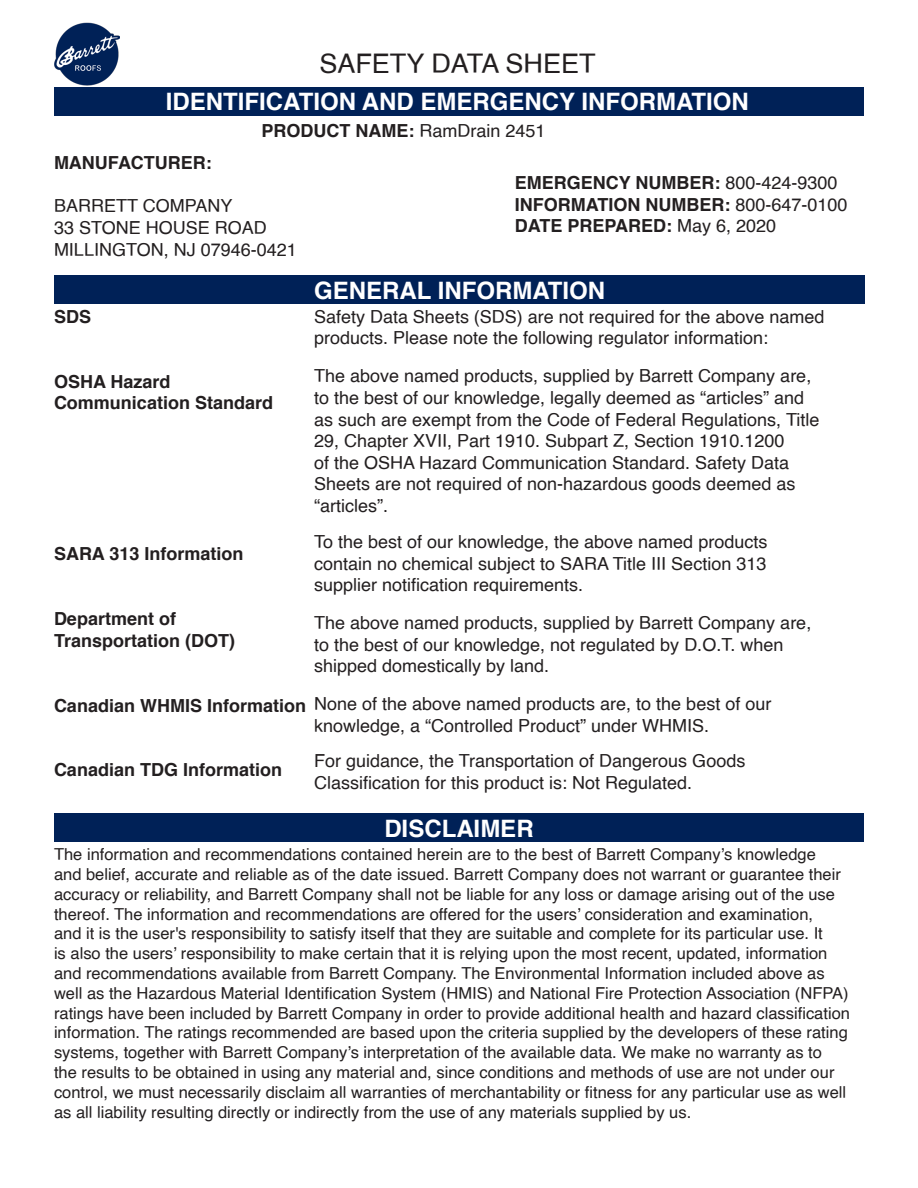
<style>
.page{position:relative;width:918px;height:1188px;background:#fff}
.page>*{position:absolute;margin:0;border:0;box-sizing:border-box;transform-origin:0 0}
.t1{font:27px "Helvetica";color:#231f20}
.t2{font:700 24px "Helvetica";color:#fff}
.t3{font:18px/21.6px "Helvetica";color:#231f20}
.t4{font:700 18px "Helvetica";color:#231f20}
.t5{font:16.5px/19.8px "Helvetica";color:#231f20}
.s1{font-weight:400}
.s2{font-weight:700}
</style>
<div class="page">
<div style="left:54px;top:87px;width:810px;height:28px;background:#002157"></div>
<img style="left:54px;top:22px;width:66px;height:64px">
<div style="left:55px;top:275px;width:810px;height:29px;background:#002157"></div>
<div style="left:54px;top:813px;width:810px;height:29px;background:#002157"></div>
<p class="t1" style="left:319px;top:43px;width:278px">SAFETY DATA SHEET</p>
<p class="t2" style="left:166px;top:82px;width:585px">IDENTIFICATION AND EMERGENCY INFORMATION</p>
<p class="t4" style="left:261px;top:116px;width:286px">PRODUCT NAME: <span class="s1">RamDrain 2451</span></p>
<p class="t4" style="left:515px;top:168px;width:324px">EMERGENCY NUMBER: <span class="s1">800-424-9300</span></p>
<p class="t4" style="left:515px;top:190px;width:334px">INFORMATION NUMBER: <span class="s1">800-647-0100</span></p>
<p class="t4" style="left:515px;top:211px;width:263px">DATE PREPARED: <span class="s1">May 6, 2020</span></p>
<p class="t4" style="left:54px;top:148px;width:159px">MANUFACTURER:</p>
<p class="t3" style="left:54px;top:196px;width:180px">BARRETT COMPANY</p>
<p class="t3" style="left:54px;top:217px;width:214px">33 STONE HOUSE ROAD</p>
<p class="t3" style="left:54px;top:239px;width:244px">MILLINGTON, NJ 07946-0421</p>
<p class="t4" style="left:54px;top:302px;width:39px">SDS</p>
<p class="t4" style="left:54px;top:367px;width:118px">OSHA Hazard</p>
<p class="t4" style="left:54px;top:388px;width:221px">Communication Standard</p>
<p class="t4" style="left:54px;top:540px;width:191px">SARA 313 Information</p>
<p class="t4" style="left:54px;top:604px;width:124px">Department of</p>
<p class="t4" style="left:54px;top:626px;width:183px">Transportation (DOT)</p>
<p class="t2" style="left:314px;top:271px;width:293px">GENERAL INFORMATION</p>
<p class="t3" style="left:314px;top:306px;width:512px">Safety Data Sheets (SDS) are not required for the above named products. Please note the following regulator information:</p>
<p class="t3" style="left:314px;top:366px;width:507px">The above named products, supplied by Barrett Company are, to the best of our knowledge, legally deemed as “articles” and as such are exempt from the Code of Federal Regulations, Title 29, Chapter XVII, Part 1910. Subpart Z, Section 1910.1200<br>of the OSHA Hazard Communication Standard. Safety Data Sheets are not required of non-hazardous goods deemed as “articles”.</p>
<p class="t3" style="left:314px;top:532px;width:455px;text-align:justify">To the best of our knowledge, the above named products contain no chemical subject to SARA Title III Section 313 supplier notification requirements.</p>
<p class="t3" style="left:314px;top:613px;width:499px">The above named products, supplied by Barrett Company are, to the best of our knowledge, not regulated by D.O.T. when shipped domestically by land.</p>
<p class="t3" style="left:54px;top:694px;width:719px"><span class="s2">Canadian WHMIS Information</span> None of the above named products are, to the best of our</p>
<p class="t3" style="left:314px;top:715px;width:397px">knowledge, a “Controlled Product” under WHMIS.</p>
<p class="t3" style="left:314px;top:751px;width:433px">For guidance, the Transportation of Dangerous Goods<br>Classification for this product is: Not Regulated.</p>
<p class="t2" style="left:384px;top:809px;width:151px">DISCLAIMER</p>
<p class="t5" style="left:54px;top:845px;width:798px">The information and recommendations contained herein are to the best of Barrett Company’s knowledge<br>and belief, accurate and reliable as of the date issued. Barrett Company does not warrant or guarantee their accuracy or reliability, and Barrett Company shall not be liable for any loss or damage arising out of the use thereof. The information and recommendations are offered for the users’ consideration and examination,<br>and it is the user's responsibility to satisfy itself that they are suitable and complete for its particular use. It<br>is also the users’ responsibility to make certain that it is relying upon the most recent, updated, information and recommendations available from Barrett Company. The Environmental Information included above as well as the Hazardous Material Identification System (HMIS) and National Fire Protection Association (NFPA) ratings have been included by Barrett Company in order to provide additional health and hazard classification information. The ratings recommended are based upon the criteria supplied by the developers of these rating systems, together with Barrett Company’s interpretation of the available data. We make no warranty as to<br>the results to be obtained in using any material and, since conditions and methods of use are not under our control, we must necessarily disclaim all warranties of merchantability or fitness for any particular use as well as all liability resulting directly or indirectly from the use of any materials supplied by us.</p>
<p class="t4" style="left:54px;top:756px;width:230px">Canadian TDG Information</p>
</div>
